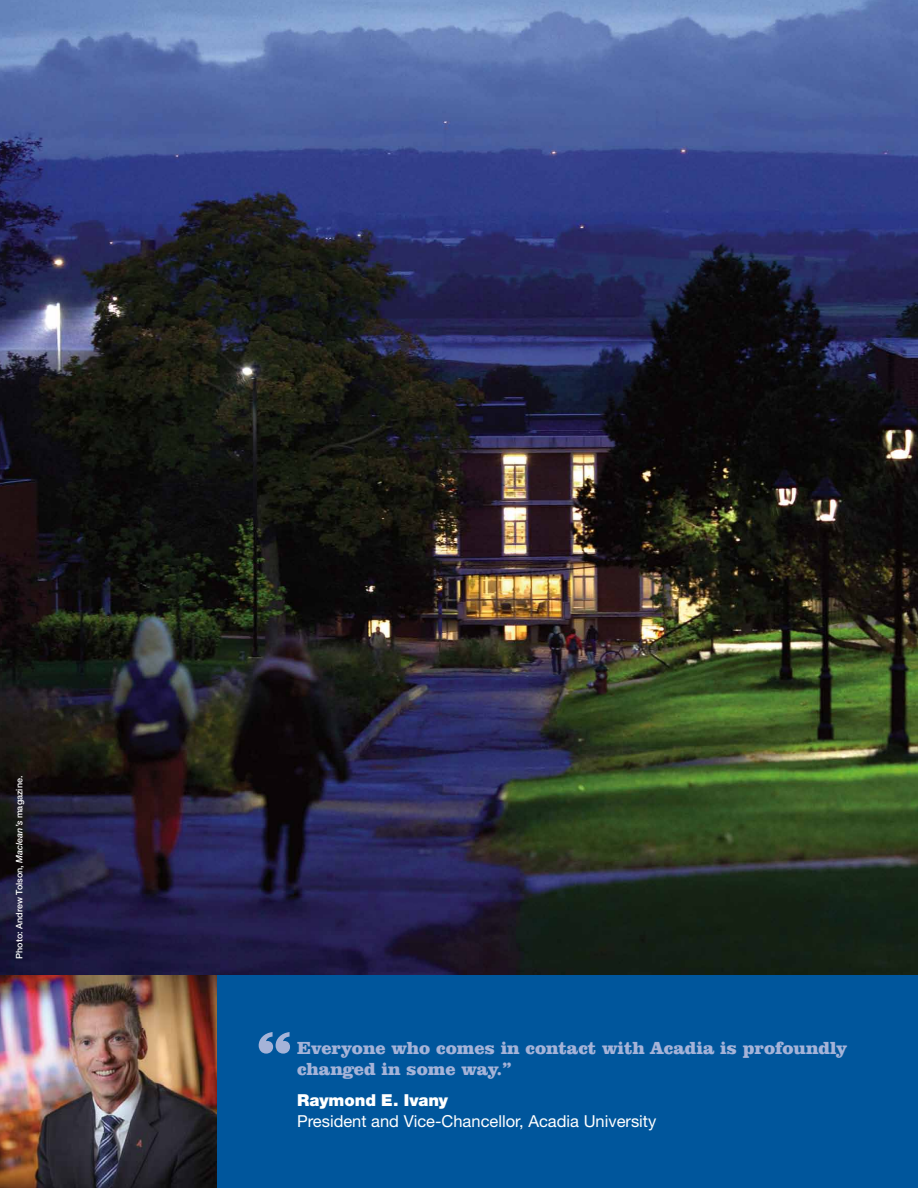
<style>
.page{position:relative;width:918px;height:1188px;background:#fff}
.page>*{position:absolute;margin:0;border:0;box-sizing:border-box;transform-origin:0 0}
.t1{font:900 72px "Clarendon BT";color:#a5b3d8}
.t2{font:900 18px/21px "Clarendon BT";color:#a5b3d8}
.t3{font:16.5px "Helvetica Neue LT Std";color:#fff}
.t4{font:900 16.5px "Helvetica Neue LT Std";letter-spacing:-.005em;color:#fff}
.t5{font:500 9px "Helvetica Neue LT Std";color:#fff}
.s1{font-style:italic}
</style>
<div class="page">
<div style="left:216px;top:972px;width:702px;height:216px;background:#00569c"></div>
<img style="left:0;top:974px;width:216px;height:214px">
<img style="left:0;top:0;width:918px;height:974px">
<p class="t5" style="left:14px;top:959px;width:184px;rotate:-90deg">Photo: Andrew Tolson, <span class="s1">Maclean’s</span> magazine.</p>
<h1 class="t1" style="left:257px;top:1013px;width:38px">“</h1>
<p class="t2" style="left:293px;top:1037px;width:555px">Everyone who comes in contact with Acadia is profoundly changed in some way.”</p>
<p class="t4" style="left:297px;top:1091px;width:153px">Raymond E. Ivany</p>
<p class="t3" style="left:297px;top:1112px;width:361px">President and Vice-Chancellor, Acadia University</p>
</div>
